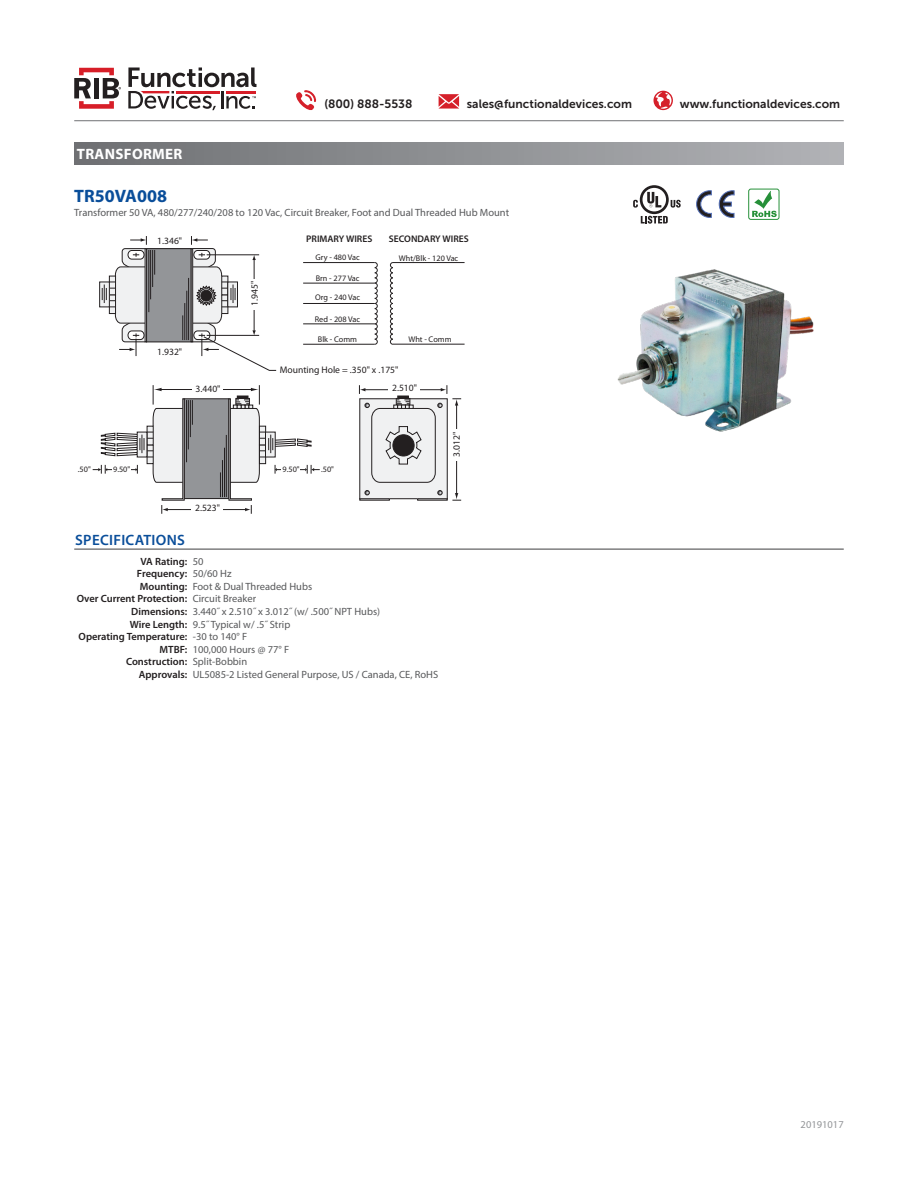
<style>
.page{position:relative;width:918px;height:1188px;background:#fff}
.page>*{position:absolute;margin:0;border:0;box-sizing:border-box;transform-origin:0 0}
.t1{font:700 18px "Myriad Pro";color:#0a4e9a}
.t2{font:600 15px "Myriad Pro";letter-spacing:.02em;color:#0a4e9a}
.t3{font:700 15px "Myriad Pro";letter-spacing:.02em;color:#fff}
.t4{font:12px "Museo Sans 700";color:#231f20}
.t5{font:10.5px "Myriad Pro";color:#57585a}
.t6{font:600 10.5px "Myriad Pro";color:#231f20}
.t7{font:10.5px "Myriad Pro";color:#939598}
.t8{font:9.6px "Myriad Pro";color:#231f20}
.t9{font:600 9.6px "Myriad Pro";color:#231f20}
.t10{font:8.25px "Myriad Pro";color:#231f20}
</style>
<div class="page">
<hr style="left:74px;top:120px;width:770px;height:1px;background:#6f7073">
<svg style="left:296px;top:90px;width:20px;height:20px"></svg>
<svg style="left:654px;top:91px;width:19px;height:19px"></svg>
<svg style="left:439px;top:94px;width:20px;height:15px"></svg>
<svg style="left:128px;top:68px;width:129px;height:42px"></svg>
<svg style="left:74px;top:68px;width:47px;height:41px"></svg>
<div style="left:74px;top:142px;width:769px;height:23px;background:linear-gradient(to right,#6e7073,#b1b2b6)"></div>
<div style="left:360px;top:399px;width:87px;height:100px;background:#f0f1f2"></div>
<div style="left:147px;top:249px;width:44px;height:93px;background:#939598"></div>
<div style="left:184px;top:399px;width:45px;height:100px;background:#939598"></div>
<hr style="left:456px;top:404px;width:1px;height:90px;background:#231f20">
<svg style="left:101px;top:284px;width:1px;height:21px"></svg>
<div style="left:99px;top:282px;width:11px;height:25px;border:1px solid #231f20"></div>
<svg style="left:102px;top:236px;width:56px;height:120px"></svg>
<svg style="left:179px;top:236px;width:98px;height:135px"></svg>
<div style="left:248px;top:279px;width:13px;height:30px;background:#fff"></div>
<svg style="left:360px;top:490px;width:10px;height:8px"></svg>
<div style="left:359px;top:498px;width:31px;height:3px;border:1px solid #231f20"></div>
<svg style="left:437px;top:490px;width:24px;height:11px"></svg>
<div style="left:417px;top:498px;width:31px;height:3px;border:1px solid #231f20"></div>
<div style="left:145px;top:248px;width:2px;height:94px;border:1px solid #231f20"></div>
<div style="left:191px;top:248px;width:2px;height:94px;border:1px solid #231f20"></div>
<hr style="left:303px;top:262px;width:72px;height:1px;background:#231f20">
<hr style="left:393px;top:262px;width:72px;height:1px;background:#231f20">
<hr style="left:393px;top:344px;width:72px;height:1px;background:#231f20">
<hr style="left:303px;top:283px;width:72px;height:1px;background:#231f20">
<hr style="left:303px;top:303px;width:72px;height:1px;background:#231f20">
<hr style="left:303px;top:323px;width:72px;height:1px;background:#231f20">
<hr style="left:303px;top:344px;width:72px;height:1px;background:#231f20">
<svg style="left:374px;top:262px;width:4px;height:83px"></svg>
<svg style="left:389px;top:262px;width:5px;height:83px"></svg>
<svg style="left:359px;top:385px;width:102px;height:98px"></svg>
<svg style="left:93px;top:385px;width:103px;height:129px"></svg>
<svg style="left:217px;top:385px;width:103px;height:129px"></svg>
<div style="left:191px;top:502px;width:32px;height:12px;background:#fff"></div>
<hr style="left:74px;top:549px;width:770px;height:1px;background:#3e3e3f">
<img style="left:617px;top:269px;width:197px;height:163px">
<svg style="left:719px;top:191px;width:15px;height:27px"></svg>
<svg style="left:697px;top:191px;width:14px;height:27px"></svg>
<svg style="left:752px;top:191px;width:25px;height:26px"></svg>
<div style="left:748px;top:189px;width:31px;height:31px;border:1px solid #269039;border-radius:2px"></div>
<svg style="left:633px;top:185px;width:48px;height:39px"></svg>
<p class="t3" style="left:77px;top:144px;width:107px">TRANSFORMER</p>
<p class="t4" style="left:324px;top:98px;width:90px">(800) 888-5538</p>
<p class="t4" style="left:467px;top:98px;width:167px">sales@functionaldevices.com</p>
<p class="t4" style="left:680px;top:98px;width:162px">www.functionaldevices.com</p>
<p class="t1" style="left:74px;top:185px;width:94px">TR50VA008</p>
<p class="t5" style="left:74px;top:206px;width:436px">Transformer 50 VA, 480/277/240/208 to 120 Vac, Circuit Breaker, Foot and Dual Threaded Hub Mount</p>
<p class="t8" style="left:157px;top:234px;width:26px">1.346"</p>
<p class="t8" style="left:157px;top:346px;width:26px">1.932"</p>
<p class="t8" style="left:196px;top:383px;width:26px">3.440"</p>
<p class="t10" style="left:78px;top:464px;width:14px">.50"</p>
<p class="t10" style="left:113px;top:464px;width:19px">9.50"</p>
<p class="t2" style="left:75px;top:530px;width:111px">SPECIFICATIONS</p>
<p class="t8" style="left:195px;top:502px;width:26px">2.523"</p>
<p class="t8" style="left:249px;top:306px;width:26px;rotate:-90deg">1.945"</p>
<p class="t9" style="left:306px;top:233px;width:68px">PRIMARY WIRES</p>
<p class="t9" style="left:389px;top:233px;width:81px">SECONDARY WIRES</p>
<p class="t10" style="left:316px;top:252px;width:46px">Gry - 480 Vac</p>
<p class="t10" style="left:399px;top:253px;width:61px">Wht/Blk - 120 Vac</p>
<p class="t10" style="left:316px;top:273px;width:45px">Brn - 277 Vac</p>
<p class="t10" style="left:315px;top:293px;width:46px">Org - 240 Vac</p>
<p class="t10" style="left:315px;top:314px;width:47px">Red - 208 Vac</p>
<p class="t10" style="left:318px;top:334px;width:41px">Blk - Comm</p>
<p class="t8" style="left:280px;top:364px;width:120px">Mounting Hole = .350" x .175"</p>
<p class="t10" style="left:408px;top:334px;width:45px">Wht - Comm</p>
<p class="t10" style="left:283px;top:464px;width:19px">9.50"</p>
<p class="t10" style="left:321px;top:464px;width:14px">.50"</p>
<p class="t8" style="left:392px;top:382px;width:26px">2.510"</p>
<p class="t8" style="left:451px;top:457px;width:26px;rotate:-90deg">3.012"</p>
<p class="t6" style="left:141px;top:554px;width:48px">VA Rating:</p>
<p class="t6" style="left:137px;top:567px;width:52px">Frequency:</p>
<p class="t6" style="left:140px;top:580px;width:49px">Mounting:</p>
<p class="t6" style="left:77px;top:592px;width:112px">Over Current Protection:</p>
<p class="t6" style="left:131px;top:605px;width:58px">Dimensions:</p>
<p class="t6" style="left:130px;top:617px;width:59px">Wire Length:</p>
<p class="t6" style="left:79px;top:630px;width:110px">Operating Temperature:</p>
<p class="t6" style="left:160px;top:643px;width:29px">MTBF:</p>
<p class="t6" style="left:126px;top:655px;width:63px">Construction:</p>
<p class="t6" style="left:139px;top:668px;width:50px">Approvals:</p>
<p class="t5" style="left:193px;top:555px;width:12px">50</p>
<p class="t5" style="left:193px;top:567px;width:40px">50/60 Hz</p>
<p class="t5" style="left:193px;top:580px;width:121px">Foot &amp; Dual Threaded Hubs</p>
<p class="t5" style="left:193px;top:592px;width:65px">Circuit Breaker</p>
<p class="t5" style="left:193px;top:605px;width:189px">3.440˝ x 2.510˝ x 3.012˝ (w/ .500˝ NPT Hubs)</p>
<p class="t5" style="left:193px;top:618px;width:99px">9.5˝ Typical w/ .5˝ Strip</p>
<p class="t5" style="left:193px;top:630px;width:56px">-30 to 140° F</p>
<p class="t5" style="left:193px;top:643px;width:98px">100,000 Hours @ 77° F</p>
<p class="t5" style="left:193px;top:655px;width:56px">Split-Bobbin</p>
<p class="t5" style="left:193px;top:668px;width:247px">UL5085-2 Listed General Purpose, US / Canada, CE, RoHS</p>
<p class="t7" style="left:801px;top:1118px;width:45px">20191017</p>
</div>
